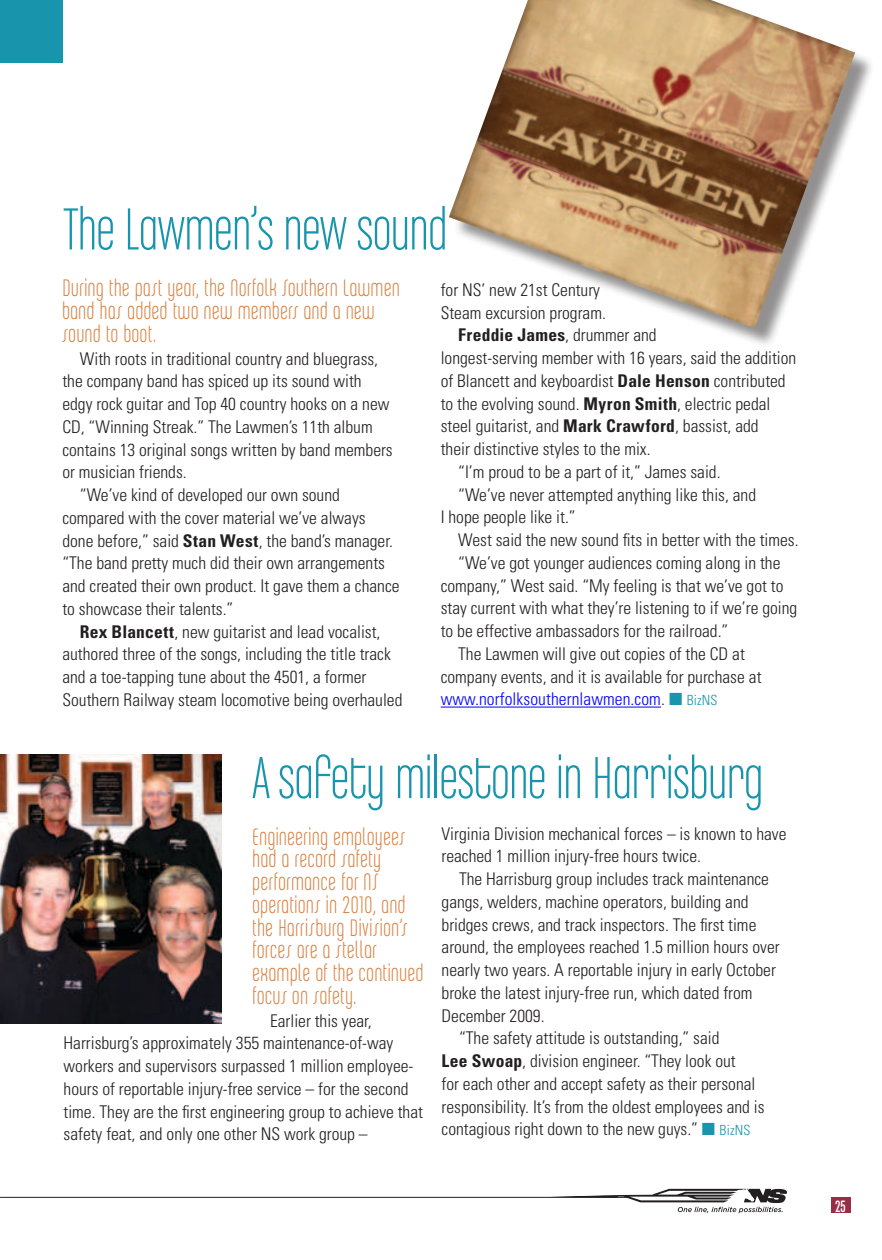
<style>
.page{position:relative;width:882px;height:1260px;background:#fff}
.page>*{position:absolute;margin:0;border:0;box-sizing:border-box;transform-origin:0 0}
.t1{font:63px "Chalet Comprime Milan Eighty";color:#1895ad}
.t2{font:25.38px/22.8px "Chalet Comprime Milan Seventy";letter-spacing:.03em;color:#d97d39}
.t3{font:300 condensed 17.5px/22.8px "Univers LT Std";color:#231f20}
.t4{font:300 condensed 17.5px "Univers LT Std";letter-spacing:.005em;color:#00f}
.t5{font:700 condensed 17.5px "Univers LT Std";letter-spacing:.015em;color:#231f20}
.t6{font:17.5px "Chalet Comprime Cologne Seventy";color:#fff;scale:.9 1}
.s1{font-weight:700}
.s2{font-weight:300}
.s3{color:#231f20}
.s4{color:#1895ad}
.s5{font-size:14px;color:#1895ad}
</style>
<div class="page">
<div style="left:831px;top:1197px;width:19px;height:15px;background:#962e45"></div>
<hr style="left:0;top:1197px;width:631px;height:1px;background:#231f20">
<svg style="left:550px;top:1188px;width:237px;height:25px"></svg>
<div style="left:0;top:0;width:63px;height:63px;background:#1895ad"></div>
<hr style="left:441px;top:707px;width:220px;height:1px;background:#00f">
<div style="left:451px;top:0;width:424px;height:348px;background:#231f20;opacity:.5"></div>
<img style="left:449px;top:0;width:406px;height:328px">
<img style="left:1px;top:754px;width:220px;height:270px">
<h1 class="t1" style="left:64px;top:195px;width:385px">The Lawmen’s new sound</h1>
<h2 class="t2" style="left:62px;top:277px;width:339px">During the past year, the Norfolk Southern Lawmen band has added two new members and a new sound to boot.</h2>
<p class="t3" style="left:80px;top:347px;width:300px">With roots in traditional country and bluegrass,</p>
<p class="t3" style="left:62px;top:370px;width:301px">the company band has spiced up its sound with</p>
<p class="t3" style="left:62px;top:393px;width:329px">edgy rock guitar and Top 40 country hooks on a new</p>
<p class="t3" style="left:62px;top:415px;width:312px">CD, “Winning Streak.” The Lawmen’s 11th album</p>
<p class="t3" style="left:62px;top:438px;width:332px">contains 13 original songs written by band members</p>
<p class="t3" style="left:62px;top:461px;width:126px">or musician friends.</p>
<p class="t3" style="left:80px;top:484px;width:262px">“We’ve kind of developed our own sound</p>
<p class="t3" style="left:62px;top:506px;width:305px">compared with the cover material we’ve always</p>
<p class="t3" style="left:62px;top:529px;width:332px">done before,” said <span class="s1">Stan West</span>, the band’s manager.</p>
<p class="t3" style="left:62px;top:552px;width:324px">“The band pretty much did their own arrangements</p>
<p class="t3" style="left:62px;top:575px;width:339px">and created their own product. It gave them a chance</p>
<p class="t3" style="left:62px;top:597px;width:173px">to showcase their talents.”</p>
<p class="t3" style="left:80px;top:620px;width:302px"><span class="s1">Rex Blancett</span>, new guitarist and lead vocalist,</p>
<p class="t3" style="left:62px;top:643px;width:330px">authored three of the songs, including the title track</p>
<p class="t3" style="left:62px;top:666px;width:306px">and a toe-tapping tune about the 4501, a former</p>
<p class="t3" style="left:62px;top:688px;width:342px">Southern Railway steam locomotive being overhauled</p>
<p class="t3" style="left:441px;top:278px;width:161px">for NS’ new 21st Century</p>
<p class="t3" style="left:441px;top:301px;width:167px">Steam excursion program.</p>
<p class="t5" style="left:458px;top:324px;width:200px">Freddie James<span class="s2">, drummer and</span></p>
<p class="t3" style="left:441px;top:347px;width:357px">longest-serving member with 16 years, said the addition</p>
<p class="t3" style="left:441px;top:369px;width:347px">of Blancett and keyboardist <span class="s1">Dale Henson</span> contributed</p>
<p class="t3" style="left:441px;top:392px;width:331px">to the evolving sound. <span class="s1">Myron Smith</span>, electric pedal</p>
<p class="t3" style="left:441px;top:415px;width:319px">steel guitarist, and <span class="s1">Mark Crawford</span>, bassist, add</p>
<p class="t3" style="left:441px;top:438px;width:211px">their distinctive styles to the mix.</p>
<p class="t3" style="left:458px;top:460px;width:264px">“I’m proud to be a part of it,” James said.</p>
<p class="t3" style="left:458px;top:483px;width:299px">“We’ve never attempted anything like this, and</p>
<p class="t3" style="left:441px;top:506px;width:137px">I hope people like it.”</p>
<p class="t3" style="left:458px;top:529px;width:342px">West said the new sound fits in better with the times.</p>
<p class="t3" style="left:458px;top:551px;width:324px">“We’ve got younger audiences coming along in the</p>
<p class="t3" style="left:441px;top:574px;width:344px">company,” West said. “My feeling is that we’ve got to</p>
<p class="t3" style="left:441px;top:597px;width:358px">stay current with what they’re listening to if we’re going</p>
<p class="t3" style="left:441px;top:620px;width:289px">to be effective ambassadors for the railroad.”</p>
<p class="t3" style="left:458px;top:642px;width:288px">The Lawmen will give out copies of the CD at</p>
<p class="t3" style="left:441px;top:665px;width:322px">company events, and it is available for purchase at</p>
<p class="t4" style="left:441px;top:689px;width:278px">www.norfolksouthernlawmen.com<span class="s3">.</span> <span class="s4">■</span> <span class="s5">BizNS</span></p>
<h1 class="t1" style="left:253px;top:744px;width:512px">A safety milestone in Harrisburg</h1>
<p class="t3" style="left:442px;top:822px;width:346px">Virginia Division mechanical forces – is known to have reached 1 million injury-free hours twice.</p>
<p class="t3" style="left:459px;top:867px;width:311px">The Harrisburg group includes track maintenance</p>
<p class="t3" style="left:442px;top:890px;width:309px">gangs, welders, machine operators, building and</p>
<p class="t3" style="left:442px;top:913px;width:316px">bridges crews, and track inspectors. The first time</p>
<p class="t3" style="left:442px;top:936px;width:340px">around, the employees reached 1.5 million hours over</p>
<p class="t3" style="left:442px;top:958px;width:336px">nearly two years. A reportable injury in early October</p>
<p class="t3" style="left:442px;top:981px;width:312px">broke the latest injury-free run, which dated from</p>
<p class="t3" style="left:442px;top:1004px;width:105px">December 2009.</p>
<p class="t3" style="left:459px;top:1027px;width:262px">“The safety attitude is outstanding,” said</p>
<p class="t3" style="left:442px;top:1049px;width:296px"><span class="s1">Lee Swoap</span>, division engineer. “They look out</p>
<p class="t3" style="left:442px;top:1072px;width:315px">for each other and accept safety as their personal</p>
<p class="t3" style="left:442px;top:1095px;width:325px">responsibility. It’s from the oldest employees and is</p>
<p class="t3" style="left:442px;top:1118px;width:310px">contagious right down to the new guys.” <span class="s4">■</span> <span class="s5">BizNS</span></p>
<h2 class="t2" style="left:253px;top:825px;width:172px">Engineering employees had a record safety performance for NS operations in 2010, and the Harrisburg Division’s forces are a stellar example of the continued focus on safety.</h2>
<p class="t3" style="left:64px;top:1009px;width:361px;text-indent:206px">Earlier this year, Harrisburg’s approximately 355 maintenance-of-way workers and supervisors surpassed 1 million employee&shy;hours of reportable injury-free service – for the second time. They are the first engineering group to achieve that safety feat, and only one other NS work group –</p>
<p class="t6" style="left:835px;top:1197px;width:13px">25</p>
</div>
